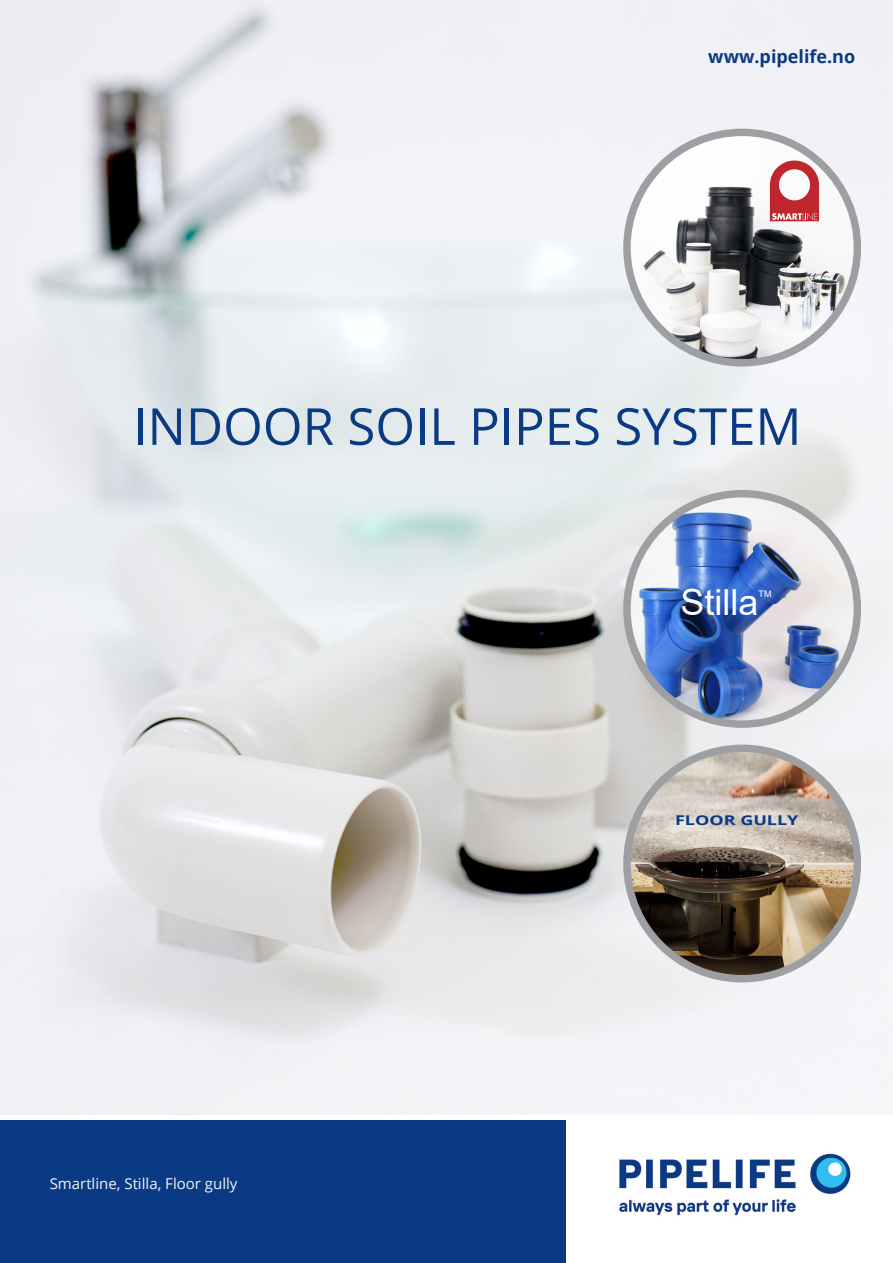
<style>
.page{position:relative;width:893px;height:1263px;background:#fff}
.page>*{position:absolute;margin:0;border:0;box-sizing:border-box;transform-origin:0 0}
.t1{font:51px "Open Sans";color:#0a3a84}
.t2{font:36px "Arial";color:#fff}
.t3{font:700 18px "Open Sans";color:#0a3a84}
.t4{font:15px "Open Sans";color:#f4f5f5}
.t5{font:700 13.5px "Open Sans";color:#0a3a84;scale:1.33 1}
.t6{font:9px "Arial";color:#fff}
</style>
<div class="page">
<img style="left:0;top:0;width:893px;height:1114px">
<img style="left:627px;top:748px;width:230px;height:231px;border-radius:115px">
<div style="left:623px;top:744px;width:238px;height:238px;border:7px solid #9d9fa2;border-radius:50%"></div>
<img style="left:627px;top:132px;width:230px;height:231px;border-radius:115px">
<div style="left:623px;top:129px;width:238px;height:237px;border:7px solid #9d9fa2;border-radius:50%"></div>
<svg style="left:770px;top:161px;width:49px;height:60px"></svg>
<img style="left:627px;top:494px;width:230px;height:230px;border-radius:115px">
<div style="left:623px;top:490px;width:238px;height:238px;border:7px solid #9d9fa2;border-radius:50%"></div>
<div style="left:0;top:1120px;width:566px;height:143px;background:#0a3a84"></div>
<img style="left:619px;top:1153px;width:232px;height:63px">
<p class="t3" style="left:708px;top:43px;width:148px">www.pipelife.no</p>
<h1 class="t1" style="left:133px;top:391px;width:670px">INDOOR SOIL PIPES SYSTEM</h1>
<h2 class="t2" style="left:680px;top:578px;width:80px">Stilla</h2>
<p class="t6" style="left:758px;top:588px;width:14px">TM</p>
<p class="t4" style="left:50px;top:1173px;width:189px">Smartline, Stilla, Floor gully</p>
<p class="t5" style="left:675px;top:810px;width:94px">FLOOR GULLY</p>
</div>
